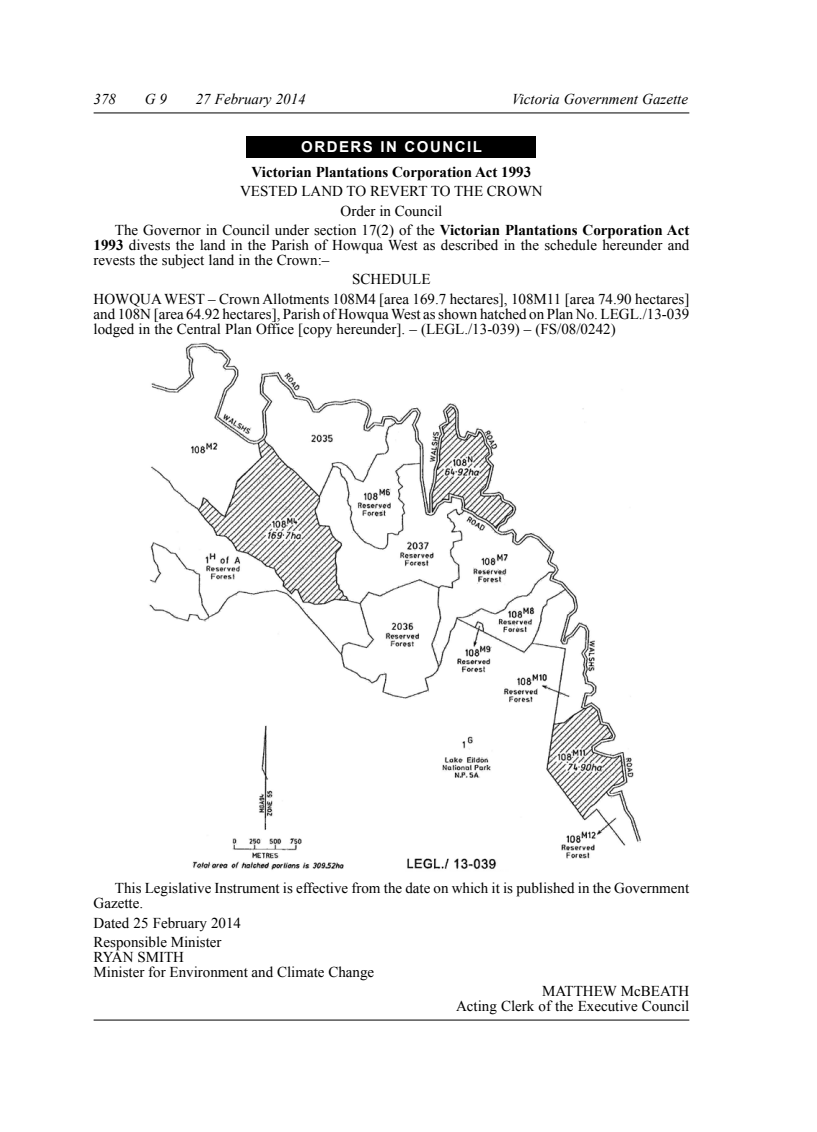
<style>
.page{position:relative;width:817px;height:1132px;background:#fff}
.page>*{position:absolute;margin:0;border:0;box-sizing:border-box;transform-origin:0 0}
.Body_no_indent{font:15px/15px "Times New Roman";color:#000;text-align:justify}
.Body{font:15px/15px "Times New Roman";color:#000;text-align:justify}
.Signature_rule_right{font:15px/15px "Times New Roman";color:#000;text-align:right}
.t1{font:italic 15px "Times New Roman";color:#000}
.OIC_heading_1{font:700 15px "Times New Roman";color:#000}
.OIC_heading_2{font:15px "Times New Roman";color:#000}
.Reversed_headings{font:700 15px "Arial";letter-spacing:.1em;color:#fff}
.OIC_heading_3{font:15px "Times New Roman";color:#000}
.s1{font-weight:700}
</style>
<div class="page">
<hr style="left:94px;top:112px;width:595px;height:1px;background:#000">
<hr style="left:94px;top:1019px;width:595px;height:1px;background:#000">
<img style="left:149px;top:342px;width:492px;height:528px">
<div style="left:247px;top:136px;width:289px;height:21px;background:#000"></div>
<p class="t1" style="left:94px;top:89px;width:24px">378</p>
<p class="t1" style="left:145px;top:89px;width:24px">G 9</p>
<p class="t1" style="left:196px;top:89px;width:111px">27 February 2014</p>
<p class="t1" style="left:511px;top:89px;width:178px">Victoria Government Gazette</p>
<p class="Reversed_headings" style="left:301px;top:137px;width:182px">ORDERS IN COUNCIL</p>
<p class="OIC_heading_1" style="left:251px;top:162px;width:281px">Victorian Plantations Corporation Act 1993</p>
<p class="OIC_heading_2" style="left:240px;top:181px;width:304px">VESTED LAND TO REVERT TO THE CROWN</p>
<p class="OIC_heading_3" style="left:340px;top:200px;width:103px">Order in Council</p>
<p class="Body" style="left:94px;top:222px;width:597px;text-indent:21px">The Governor in Council under section 17(2) of the <span class="s1">Victorian Plantations Corporation Act 1993</span> divests the land in the Parish of Howqua West as described in the schedule hereunder and revests the subject land in the Crown:–</p>
<p class="OIC_heading_2" style="left:352px;top:269px;width:80px">SCHEDULE</p>
<p class="Body_no_indent" style="left:94px;top:291px;width:597px">HOWQUA WEST – Crown Allotments 108M4 [area 169.7 hectares], 108M11 [area 74.90 hectares] and 108N [area 64.92 hectares], Parish of Howqua West as shown hatched on Plan No. LEGL./13-039 lodged in the Central Plan Office [copy hereunder]. – (LEGL./13-039) – (FS/08/0242)</p>
<p class="Body" style="left:94px;top:880px;width:597px;text-indent:21px">This Legislative Instrument is effective from the date on which it is published in the Government<br>Gazette.</p>
<p class="Body_no_indent" style="left:94px;top:914px;width:149px">Dated 25 February 2014</p>
<p class="Body_no_indent" style="left:94px;top:933px;width:129px">Responsible Minister</p>
<p class="Body_no_indent" style="left:94px;top:948px;width:282px">RYAN SMITH<br>Minister for Environment and Climate Change</p>
<p class="Signature_rule_right" style="left:456px;top:983px;width:235px">MATTHEW McBEATH<br>Acting Clerk of the Executive Council</p>
</div>
